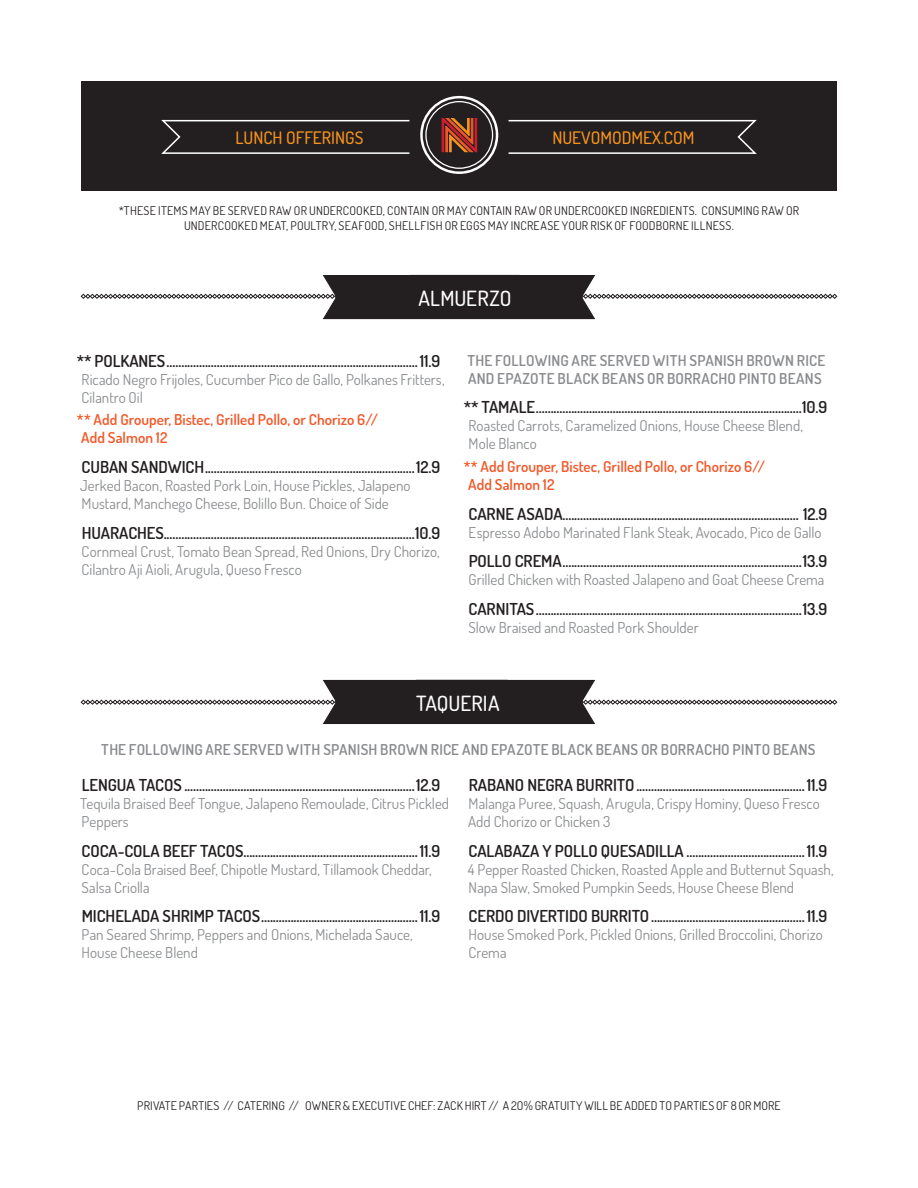
<style>
.page{position:relative;width:918px;height:1188px;background:#fff}
.page>*{position:absolute;margin:0;border:0;box-sizing:border-box;transform-origin:0 0}
.t1{font:500 21px "Dosis";color:#fff}
.t2{font:500 17.25px "Dosis";color:#f7931d}
.t3{font:600 16.5px "Dosis";letter-spacing:-.005em;color:#231f20}
.t4{font:15px/18px "Dosis";color:#8a8c8f}
.t5{font:600 15px/18px "Dosis";letter-spacing:.015em;color:#8a8c8f}
.t6{font:600 15px/18px "Dosis";letter-spacing:.005em;color:#f15929}
.t7{font:12px "Dosis";letter-spacing:.02em;color:#231f20}
</style>
<div class="page">
<div style="left:81px;top:81px;width:756px;height:109px;background:#231f20"></div>
<svg style="left:161px;top:119px;width:249px;height:35px"></svg>
<svg style="left:508px;top:119px;width:249px;height:35px"></svg>
<svg style="left:420px;top:96px;width:78px;height:78px"></svg>
<svg style="left:81px;top:274px;width:756px;height:46px"></svg>
<svg style="left:81px;top:679px;width:756px;height:45px"></svg>
<div style="left:410px;top:275px;width:110px;height:43px;background:#231f20"></div>
<div style="left:416px;top:680px;width:92px;height:43px;background:#231f20"></div>
<p class="t2" style="left:236px;top:126px;width:129px">LUNCH OFFERINGS</p>
<p class="t2" style="left:552px;top:126px;width:144px">NUEVOMODMEX.COM</p>
<p class="t7" style="left:119px;top:203px;width:232px">*Th ese items may be served raw or un dercook</p>
<p class="t7" style="left:370px;top:203px;width:226px">ed, contain or may contain raw or un dercook</p>
<p class="t7" style="left:615px;top:203px;width:186px">ed ingredients. Consuming raw or</p>
<p class="t7" style="left:184px;top:218px;width:42px">undercook</p>
<p class="t7" style="left:245px;top:218px;width:491px">ed meat, poultry, seafood, shellfish or eggs may increase your risk of foodborne illness.</p>
<p class="t1" style="left:418px;top:284px;width:95px">ALMUERZO</p>
<p class="t3" style="left:77px;top:350px;width:365px">** POLKANES.....................................................................................11.9</p>
<p class="t4" style="left:82px;top:370px;width:365px">Ricado Negro Frijoles, Cucumber Pico de Gallo, Polkanes Fritters,<br>Cilantro Oil</p>
<p class="t6" style="left:77px;top:411px;width:303px">** ADD GROUPER, BISTEC, GRILLED POLLO, OR CHORIZO 6//<br>ADD SALMON 12</p>
<p class="t3" style="left:82px;top:457px;width:360px">CUBAN SANDWICH .......................................................................12.9</p>
<p class="t4" style="left:80px;top:476px;width:332px">Jerked Bacon, Roasted Pork Loin, House Pickles, Jalapeno<br>Mustard, Manchego Cheese, Bolillo Bun. Choice of Side</p>
<p class="t3" style="left:82px;top:522px;width:360px">HUARACHES.....................................................................................10.9</p>
<p class="t4" style="left:82px;top:542px;width:360px">Cornmeal Crust, Tomato Bean Spread, Red Onions, Dry Chorizo,<br>Cilantro Aji Aioli, Arugula, Queso Fresco</p>
<p class="t5" style="left:467px;top:351px;width:359px">THE FOLLOWING ARE SERVED WITH SPANISH BROWN RICE<br>AND EPAZOTE BLACK BEANS OR BORRACHO PINTO BEANS</p>
<p class="t3" style="left:464px;top:397px;width:365px">** TAMALE..........................................................................................10.9</p>
<p class="t4" style="left:469px;top:417px;width:336px">Roasted Carrots, Caramelized Onions, House Cheese Blend,<br>Mole Blanco</p>
<p class="t6" style="left:464px;top:457px;width:303px">** ADD GROUPER, BISTEC, GRILLED POLLO, OR CHORIZO 6//<br>ADD SALMON 12</p>
<p class="t3" style="left:469px;top:503px;width:360px">CARNE ASADA................................................................................ 12.9</p>
<p class="t4" style="left:469px;top:523px;width:354px">Espresso Adobo Marinated Flank Steak, Avocado, Pico de Gallo</p>
<p class="t3" style="left:469px;top:551px;width:360px">POLLO CREMA.................................................................................13.9</p>
<p class="t4" style="left:469px;top:571px;width:357px">Grilled Chicken with Roasted Jalapeno and Goat Cheese Crema</p>
<p class="t3" style="left:469px;top:598px;width:360px">CARNITAS..........................................................................................13.9</p>
<p class="t4" style="left:468px;top:618px;width:232px">Slow Braised and Roasted Pork Shoulder</p>
<p class="t1" style="left:416px;top:689px;width:85px">TAQUERIA</p>
<p class="t5" style="left:101px;top:740px;width:716px">THE FOLLOWING ARE SERVED WITH SPANISH BROWN RICE AND EPAZOTE BLACK BEANS OR BORRACHO PINTO BEANS</p>
<p class="t3" style="left:82px;top:774px;width:360px">LENGUA TACOS ..............................................................................12.9</p>
<p class="t4" style="left:80px;top:794px;width:371px">Tequila Braised Beef Tongue, Jalapeno Remoulade, Citrus Pickled<br>Peppers</p>
<p class="t3" style="left:82px;top:840px;width:360px">COCA-COLA BEEF TACOS...........................................................11.9</p>
<p class="t4" style="left:81px;top:860px;width:352px">Coca-Cola Braised Beef, Chipotle Mustard, Tillamook Cheddar,<br>Salsa Criolla</p>
<p class="t3" style="left:82px;top:906px;width:360px">MICHELADA SH RIMP TACOS.....................................................11.9</p>
<p class="t4" style="left:82px;top:925px;width:333px">Pan Seared Shrimp, Peppers and Onions, Michelada Sauce,<br>House Cheese Blend</p>
<p class="t3" style="left:469px;top:774px;width:360px">RABANO NEGRA BURRITO.........................................................11.9</p>
<p class="t4" style="left:468px;top:794px;width:353px">Malanga Puree, Squash, Arugula, Crispy Hominy, Queso Fresco<br>Add Chorizo or Chicken 3</p>
<p class="t3" style="left:469px;top:840px;width:360px">CALABAZA Y POLLO QUESADILLA ........................................11.9</p>
<p class="t4" style="left:468px;top:860px;width:367px">4 Pepper Roasted Chicken, Roasted Apple and Butternut Squash,<br>Napa Slaw, Smoked Pumpkin Seeds, House Cheese Blend</p>
<p class="t3" style="left:469px;top:906px;width:360px">CERDO DIVERTIDO BURRITO....................................................11.9</p>
<p class="t4" style="left:469px;top:925px;width:356px">House Smoked Pork, Pickled Onions, Grilled Broccolini, Chorizo<br>Crema</p>
<p class="t7" style="left:137px;top:1098px;width:114px">Private parties // CATERI</p>
<p class="t7" style="left:271px;top:1098px;width:120px">NG // OWNER &amp; EXECUTIVE</p>
<p class="t7" style="left:408px;top:1098px;width:374px">CHEF: ZACK HIRT // A 2O% gratuity will be added to parties of 8 or more</p>
</div>
